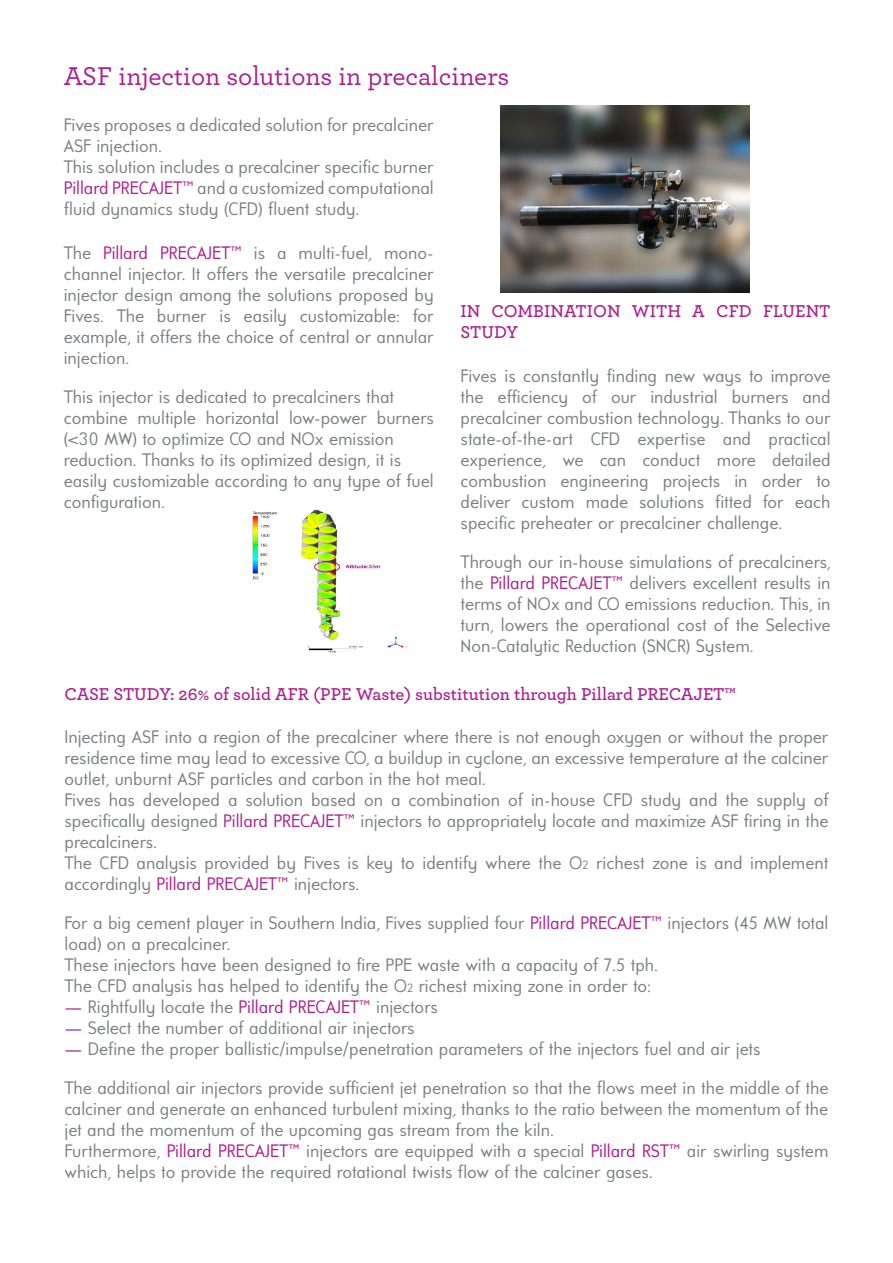
<style>
.page{position:relative;width:893px;height:1263px;background:#fff}
.page>*{position:absolute;margin:0;border:0;box-sizing:border-box;transform-origin:0 0}
.t1{font:500 27px "Archer";color:#ad208e}
.t2{font:18px/21px "Universalis ADF Std";color:#7e8083;text-align:justify}
.t3{font:600 18px/21px "Archer";color:#ad208e}
.s1{color:#ad208e}
.s2{color:#ad238f}
.s3{font-size:12px}
</style>
<div class="page">
<img style="left:500px;top:105px;width:250px;height:187px">
<img style="left:252px;top:509px;width:156px;height:144px">
<div style="left:343px;top:503px;width:82px;height:21px;background:#fff"></div>
<p class="t1" style="left:64px;top:57px;width:447px">ASF injection solutions in precalciners</p>
<p class="t2" style="left:64px;top:114px;width:371px">Fives proposes a dedicated solution for precalciner<br>ASF injection.</p>
<p class="t2" style="left:64px;top:156px;width:371px">This solution includes a precalciner specific burner <span class="s1">Pillard PRECAJET™</span> and a customized computational fluid dynamics study (CFD) fluent study.</p>
<p class="t2" style="left:64px;top:242px;width:371px">The <span class="s1">Pillard PRECAJET™</span> is a multi-fuel, mono&shy;channel injector. It offers the versatile precalciner injector design among the solutions proposed by Fives. The burner is easily customizable: for example, it offers the choice of central or annular injection.</p>
<p class="t2" style="left:64px;top:386px;width:332px">This injector is dedicated to precalciners that</p>
<p class="t2" style="left:64px;top:407px;width:371px">combine multiple horizontal low-power burners (&lt;30 MW) to optimize CO and NOx emission</p>
<p class="t2" style="left:64px;top:449px;width:339px">reduction. Thanks to its optimized design, it is</p>
<p class="t2" style="left:64px;top:470px;width:371px">easily customizable according to any type of fuel configuration.</p>
<p class="t3" style="left:461px;top:300px;width:371px">IN COMBINATION WITH A CFD FLUENT<br>STUDY</p>
<p class="t2" style="left:461px;top:365px;width:371px">Fives is constantly finding new ways to improve the efficiency of our industrial burners and precalciner combustion technology. Thanks to our state-of-the-art CFD expertise and practical experience, we can conduct more detailed combustion engineering projects in order to deliver custom made solutions fitted for each specific preheater or precalciner challenge.</p>
<p class="t2" style="left:461px;top:551px;width:371px">Through our in-house simulations of precalciners, the <span class="s1">Pillard PRECAJET™</span> delivers excellent results in terms of NOx and CO emissions reduction. This, in turn, lowers the operational cost of the Selective Non-Catalytic Reduction (SNCR) System.</p>
<p class="t3" style="left:65px;top:682px;width:673px">CASE STUDY: 26% of solid AFR (PPE Waste) substitution through Pillard PRECAJET™</p>
<p class="t2" style="left:65px;top:726px;width:765px">Injecting ASF into a region of the precalciner where there is not enough oxygen or without the proper residence time may lead to excessive CO, a buildup in cyclone, an excessive temperature at the calciner outlet, unburnt ASF particles and carbon in the hot meal.</p>
<p class="t2" style="left:65px;top:789px;width:765px">Fives has developed a solution based on a combination of in-house CFD study and the supply of specifically designed <span class="s2">Pillard PRECAJET™</span> injectors to appropriately locate and maximize ASF firing in the precalciners.</p>
<p class="t2" style="left:65px;top:852px;width:765px">The CFD analysis provided by Fives is key to identify where the O<span class="s3">2</span> richest zone is and implement accordingly <span class="s2">Pillard PRECAJET™</span> injectors.</p>
<p class="t2" style="left:65px;top:912px;width:765px">For a big cement player in Southern India, Fives supplied four <span class="s1">Pillard PRECAJET™</span> injectors (45 MW total load) on a precalciner.</p>
<p class="t2" style="left:65px;top:954px;width:595px">These injectors have been designed to fire PPE waste with a capacity of 7.5 tph.</p>
<p class="t2" style="left:65px;top:975px;width:588px">The CFD analysis has helped to identify the O<span class="s3">2</span> richest mixing zone in order to:</p>
<p class="t2" style="left:65px;top:996px;width:375px"><span class="s1">—</span> Rightfully locate the <span class="s1">Pillard PRECAJET™</span> injectors</p>
<p class="t2" style="left:65px;top:1017px;width:351px"><span class="s1">—</span> Select the number of additional air injectors</p>
<p class="t2" style="left:65px;top:1038px;width:697px"><span class="s1">—</span> Define the proper ballistic/impulse/penetration parameters of the injectors fuel and air jets</p>
<p class="t2" style="left:65px;top:1077px;width:765px">The additional air injectors provide sufficient jet penetration so that the flows meet in the middle of the calciner and generate an enhanced turbulent mixing, thanks to the ratio between the momentum of the jet and the momentum of the upcoming gas stream from the kiln.</p>
<p class="t2" style="left:65px;top:1140px;width:765px">Furthermore, <span class="s1">Pillard PRECAJET™</span> injectors are equipped with a special <span class="s1">Pillard RST™</span> air swirling system which, helps to provide the required rotational twists flow of the calciner gases.</p>
</div>
